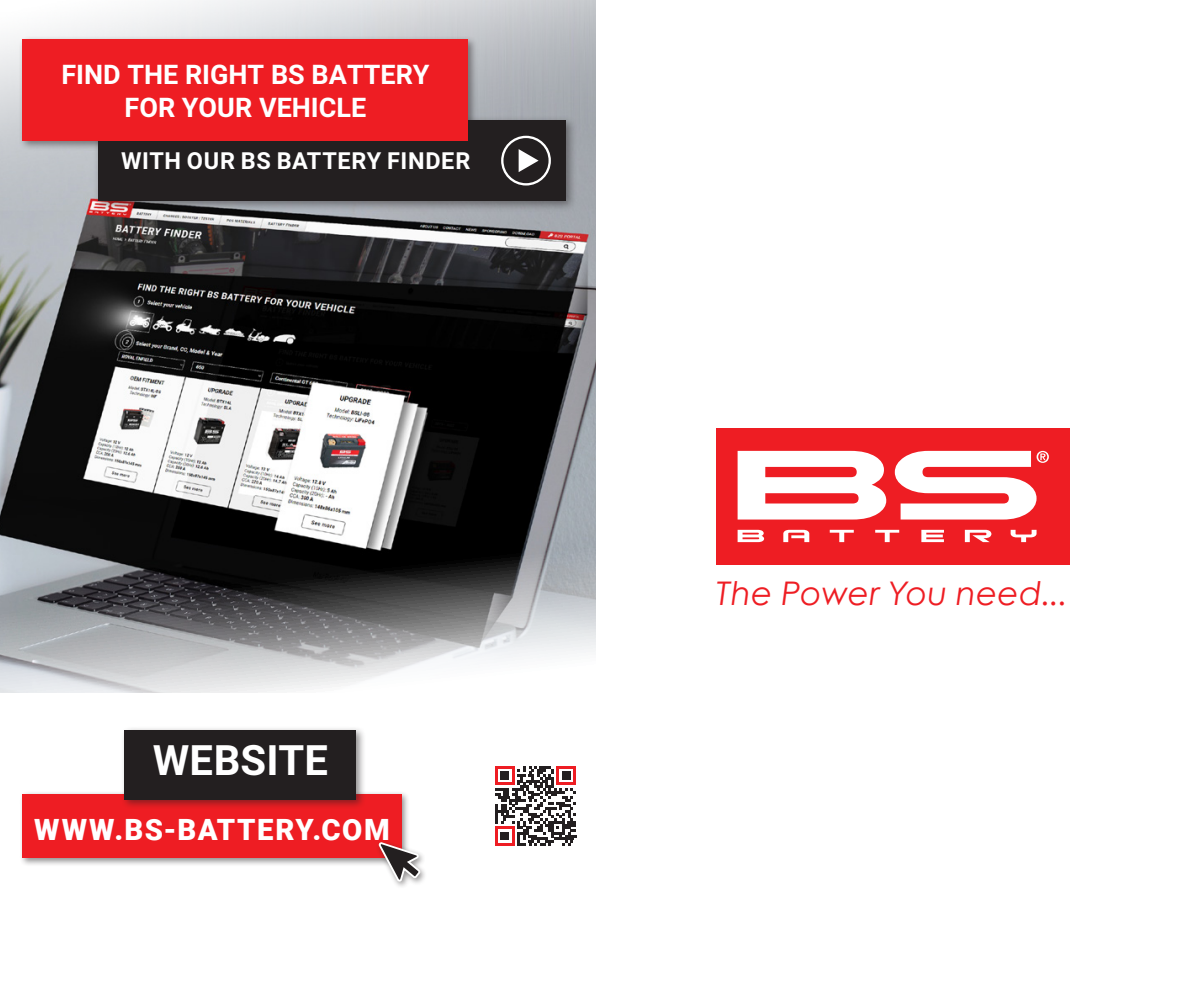
<style>
.page{position:relative;width:1191px;height:993px;background:#fff}
.page>*{position:absolute;margin:0;border:0;box-sizing:border-box;transform-origin:0 0}
.t1{font:700 41.65px "Roboto";color:#fff}
.t2{font:italic 32.55px "Century Gothic";letter-spacing:.01em;color:#ee1d23}
.t3{font:900 29.4px "Roboto";letter-spacing:.05em;color:#fff}
.t4{font:700 26.95px/32.6px "Roboto";color:#fff;text-align:center}
.t5{font:700 23.45px "Roboto";letter-spacing:.025em;color:#fff}
</style>
<div class="page">
<img style="left:0;top:0;width:595px;height:692px">
<div style="left:19px;top:790px;width:390px;height:76px;background:#231f20;opacity:.5"></div>
<div style="left:23px;top:793px;width:378px;height:64px;background:#ee1d23"></div>
<div style="left:121px;top:725px;width:245px;height:83px;background:#231f20;opacity:.5"></div>
<div style="left:125px;top:729px;width:231px;height:70px;background:#231f20"></div>
<div style="left:376px;top:839px;width:51px;height:49px;background:#231f20;opacity:.5"></div>
<svg style="left:378px;top:840px;width:43px;height:48px"></svg>
<svg style="left:495px;top:766px;width:81px;height:79px"></svg>
<div style="left:93px;top:115px;width:484px;height:97px;background:#231f20;opacity:.5"></div>
<div style="left:98px;top:120px;width:468px;height:81px;background:#231f20"></div>
<div style="left:18px;top:36px;width:460px;height:114px;background:#231f20;opacity:.5"></div>
<div style="left:23px;top:40px;width:445px;height:101px;background:#ee1d23"></div>
<div style="left:501px;top:136px;width:50px;height:49px;border:2px solid #fff;border-radius:50%"></div>
<svg style="left:518px;top:149px;width:20px;height:23px"></svg>
<div style="left:716px;top:428px;width:354px;height:136px;background:#ee1d23"></div>
<svg style="left:737px;top:450px;width:149px;height:69px"></svg>
<svg style="left:737px;top:529px;width:27px;height:13px"></svg>
<svg style="left:783px;top:529px;width:26px;height:13px"></svg>
<svg style="left:829px;top:529px;width:24px;height:13px"></svg>
<svg style="left:875px;top:529px;width:24px;height:13px"></svg>
<svg style="left:921px;top:529px;width:23px;height:13px"></svg>
<svg style="left:964px;top:529px;width:27px;height:13px"></svg>
<svg style="left:1010px;top:529px;width:26px;height:13px"></svg>
<svg style="left:894px;top:450px;width:155px;height:69px"></svg>
<p class="t4" style="left:61px;top:57px;width:370px">FIND THE RIGHT BS BATTERY<br>FOR YOUR VEHICLE</p>
<p class="t5" style="left:121px;top:145px;width:351px">WITH OUR BS BATTERY FINDER</p>
<h1 class="t1" style="left:153px;top:731px;width:177px">WEBSITE</h1>
<p class="t3" style="left:34px;top:809px;width:357px">WWW.BS-BATTERY.COM</p>
<p class="t2" style="left:716px;top:570px;width:353px">The Power You need...</p>
</div>
